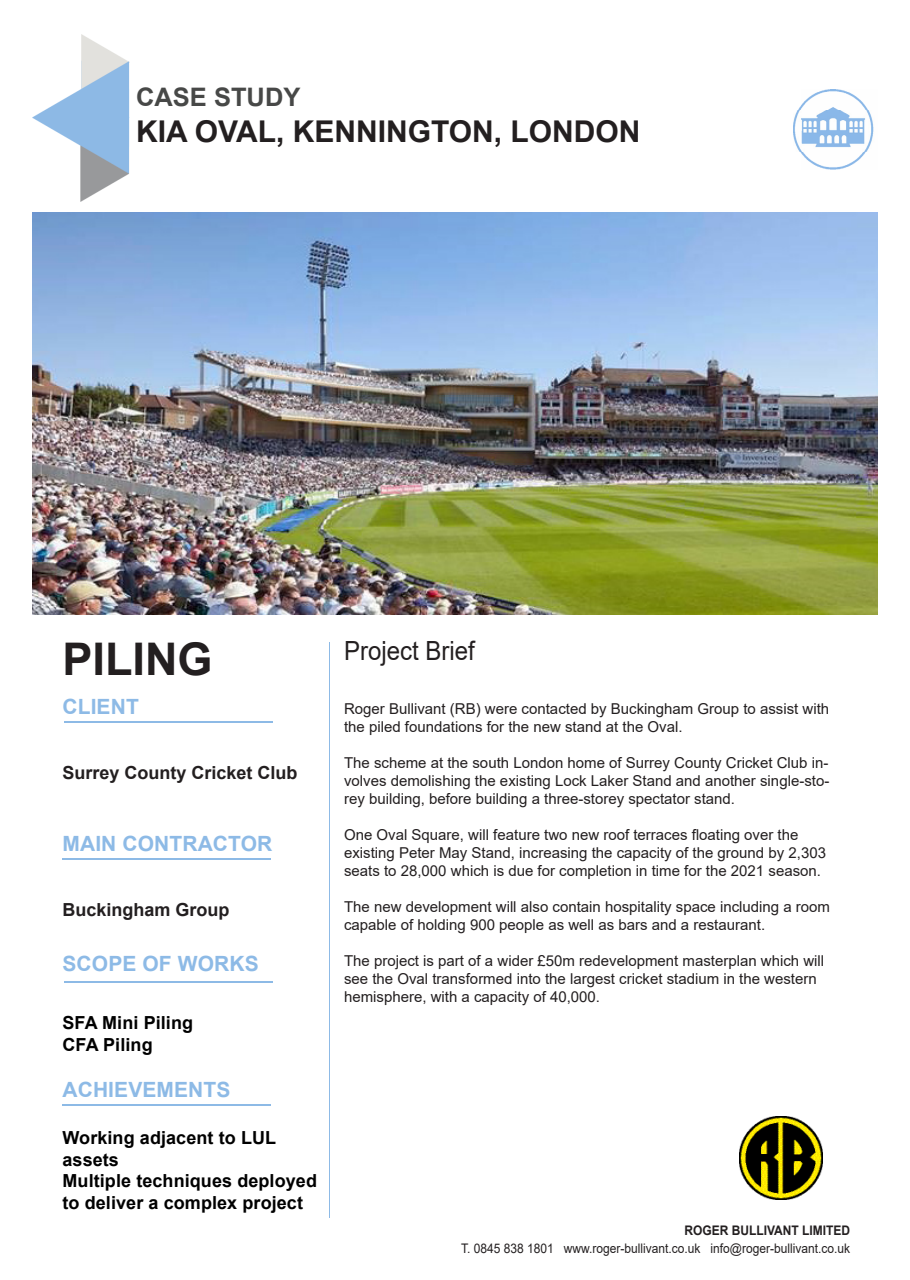
<style>
.page{position:relative;width:910px;height:1280px;background:#fff}
.page>*{position:absolute;margin:0;border:0;box-sizing:border-box;transform-origin:0 0}
.t1{font:700 45px "Arial";color:#231f20}
.t2{font:700 30px "Arial";color:#231f20}
.t3{font:26.4px "Arial";color:#231f20;scale:.91 1}
.t4{font:700 25.5px "Arial";color:#474847}
.t5{font:700 21px "Arial";letter-spacing:.005em;color:#8dbae6}
.t6{font:700 18px/21.6px "Arial";letter-spacing:.005em;color:#000}
.t7{font:700 18px "Arial";color:#231f20}
.t8{font:15px/18px "Arial";color:#231f20}
.t9{font:13.2px "Arial";color:#231f20;scale:.91 1}
.t10{font:700 13.2px "Arial";color:#231f20;scale:.91 1}
</style>
<div class="page">
<img style="left:32px;top:35px;width:97px;height:166px">
<img style="left:793px;top:90px;width:81px;height:80px">
<img style="left:32px;top:212px;width:846px;height:402px">
<hr style="left:63px;top:858px;width:208px;height:2px;background:#8dbae6">
<hr style="left:330px;top:642px;width:1px;height:575px;background:#8dbae6">
<img style="left:740px;top:1116px;width:83px;height:83px">
<hr style="left:64px;top:981px;width:208px;height:2px;background:#8dbae6">
<hr style="left:63px;top:1104px;width:208px;height:1px;background:#8dbae6">
<hr style="left:64px;top:721px;width:208px;height:2px;background:#8dbae6">
<p class="t4" style="left:136px;top:79px;width:166px">CASE STUDY</p>
<p class="t2" style="left:136px;top:111px;width:506px">KIA OVAL, KENNINGTON, LONDON</p>
<p class="t1" style="left:63px;top:627px;width:152px">PILING</p>
<p class="t3" style="left:344px;top:632px;width:145px">Project Brief</p>
<p class="t8" style="left:344px;top:699px;width:487px">Roger Bullivant (RB) were contacted by Buckingham Group to assist with the piled foundations for the new stand at the Oval.</p>
<p class="t8" style="left:344px;top:753px;width:487px;text-align:justify">The scheme at the south London home of Surrey County Cricket Club in&shy;volves demolishing the existing Lock Laker Stand and another single-sto&shy;rey building, before building a three-storey spectator stand.</p>
<p class="t8" style="left:344px;top:825px;width:483px">One Oval Square, will feature two new roof terraces floating over the existing Peter May Stand, increasing the capacity of the ground by 2,303 seats to 28,000 which is due for completion in time for the 2021 season.</p>
<p class="t8" style="left:344px;top:897px;width:488px">The new development will also contain hospitality space including a room capable of holding 900 people as well as bars and a restaurant.</p>
<p class="t8" style="left:344px;top:951px;width:482px">The project is part of a wider £50m redevelopment masterplan which will see the Oval transformed into the largest cricket stadium in the western hemisphere, with a capacity of 40,000.</p>
<p class="t5" style="left:63px;top:692px;width:78px">CLIENT</p>
<p class="t7" style="left:63px;top:760px;width:237px">Surrey County Cricket Club</p>
<p class="t5" style="left:63px;top:828px;width:211px">MAIN CONTRACTOR</p>
<p class="t7" style="left:63px;top:896px;width:169px">Buckingham Group</p>
<p class="t5" style="left:63px;top:948px;width:198px">SCOPE OF WORKS</p>
<p class="t6" style="left:63px;top:1012px;width:132px">SFA Mini Piling</p>
<p class="t6" style="left:63px;top:1034px;width:92px">CFA Piling</p>
<p class="t5" style="left:63px;top:1075px;width:170px">ACHIEVEMENTS</p>
<p class="t6" style="left:63px;top:1127px;width:215px">Working adjacent to LUL</p>
<p class="t6" style="left:63px;top:1149px;width:256px">assets<br>Multiple techniques deployed</p>
<p class="t6" style="left:63px;top:1192px;width:242px">to deliver a complex project</p>
<p class="t10" style="left:684px;top:1220px;width:184px">ROGER BULLIVANT LIMITED</p>
<p class="t9" style="left:461px;top:1239px;width:429px">T. 0845 838 1801 www.roger-bullivant.co.uk info@roger-bullivant.co.uk</p>
</div>
